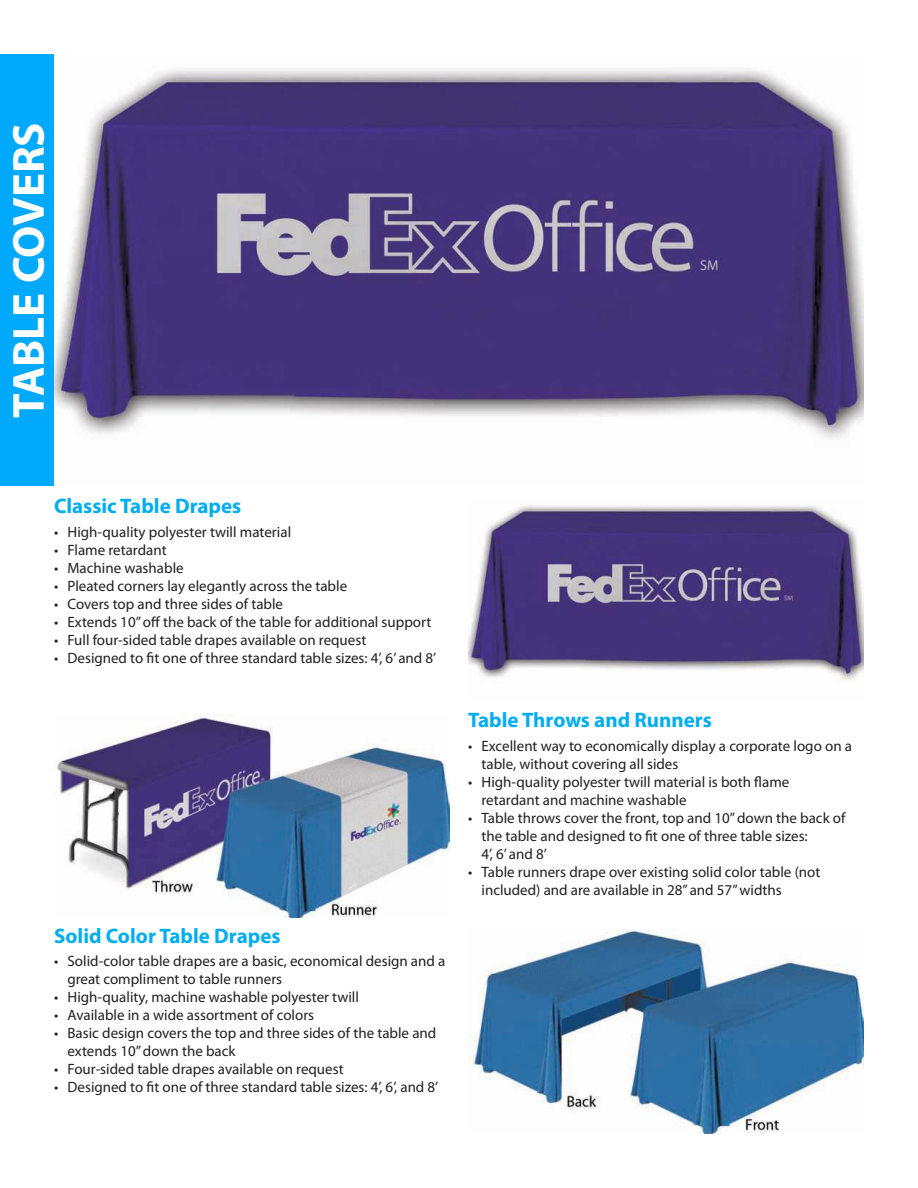
<style>
.page{position:relative;width:918px;height:1188px;background:#fff}
.page>*{position:absolute;margin:0;border:0;box-sizing:border-box;transform-origin:0 0}
.t1{font:700 45px "Myriad Pro";color:#fff}
.t2{font:700 21px "Myriad Pro";color:#00aeef}
.t3{font:15px/18px "Myriad Pro";color:#231f20}
</style>
<div class="page">
<div style="left:0;top:54px;width:54px;height:432px;background:#00a9fb"></div>
<img style="left:54px;top:69px;width:810px;height:371px">
<img style="left:468px;top:505px;width:396px;height:177px">
<img style="left:54px;top:714px;width:396px;height:204px">
<img style="left:468px;top:929px;width:396px;height:204px">
<h1 class="t1" style="left:11px;top:418px;width:297px;rotate:-90deg">TABLE COVERS</h1>
<h2 class="t2" style="left:54px;top:498px;width:189px">Classic Table Drapes</h2>
<p class="t3" style="left:54px;top:522px;width:239px">• High-quality polyester twill material</p>
<p class="t3" style="left:54px;top:540px;width:114px">• Flame retardant</p>
<p class="t3" style="left:54px;top:558px;width:131px">• Machine washable</p>
<p class="t3" style="left:54px;top:576px;width:295px">• Pleated corners lay elegantly across the table</p>
<p class="t3" style="left:54px;top:594px;width:231px">• Covers top and three sides of table</p>
<p class="t3" style="left:54px;top:612px;width:379px">• Extends 10” off the back of the table for additional support</p>
<p class="t3" style="left:54px;top:630px;width:314px">• Full four-sided table drapes available on request</p>
<p class="t3" style="left:54px;top:648px;width:384px">• Designed to fit one of three standard table sizes: 4’, 6’ and 8’</p>
<h2 class="t2" style="left:54px;top:928px;width:228px">Solid Color Table Drapes</h2>
<p class="t3" style="left:68px;top:952px;width:379px;text-indent:-14px">• Solid-color table drapes are a basic, economical design and a great compliment to table runners</p>
<p class="t3" style="left:54px;top:988px;width:307px">• High-quality, machine washable polyester twill</p>
<p class="t3" style="left:54px;top:1006px;width:262px">• Available in a wide assortment of colors</p>
<p class="t3" style="left:68px;top:1024px;width:370px;text-indent:-14px">• Basic design covers the top and three sides of the table and extends 10” down the back</p>
<p class="t3" style="left:54px;top:1060px;width:291px">• Four-sided table drapes available on request</p>
<p class="t3" style="left:54px;top:1078px;width:386px">• Designed to fit one of three standard table sizes: 4’, 6’, and 8’</p>
<h2 class="t2" style="left:468px;top:712px;width:245px">Table Throws and Runners</h2>
<p class="t3" style="left:482px;top:737px;width:372px;text-indent:-14px">• Excellent way to economically display a corporate logo on a table, without covering all sides</p>
<p class="t3" style="left:482px;top:773px;width:309px;text-indent:-14px">• High-quality polyester twill material is both flame retardant and machine washable</p>
<p class="t3" style="left:482px;top:809px;width:366px;text-indent:-14px">• Table throws cover the front, top and 10” down the back of the table and designed to fit one of three table sizes:<br>4’, 6’ and 8’</p>
<p class="t3" style="left:482px;top:863px;width:340px;text-indent:-14px">• Table runners drape over existing solid color table (not included) and are available in 28” and 57” widths</p>
</div>
